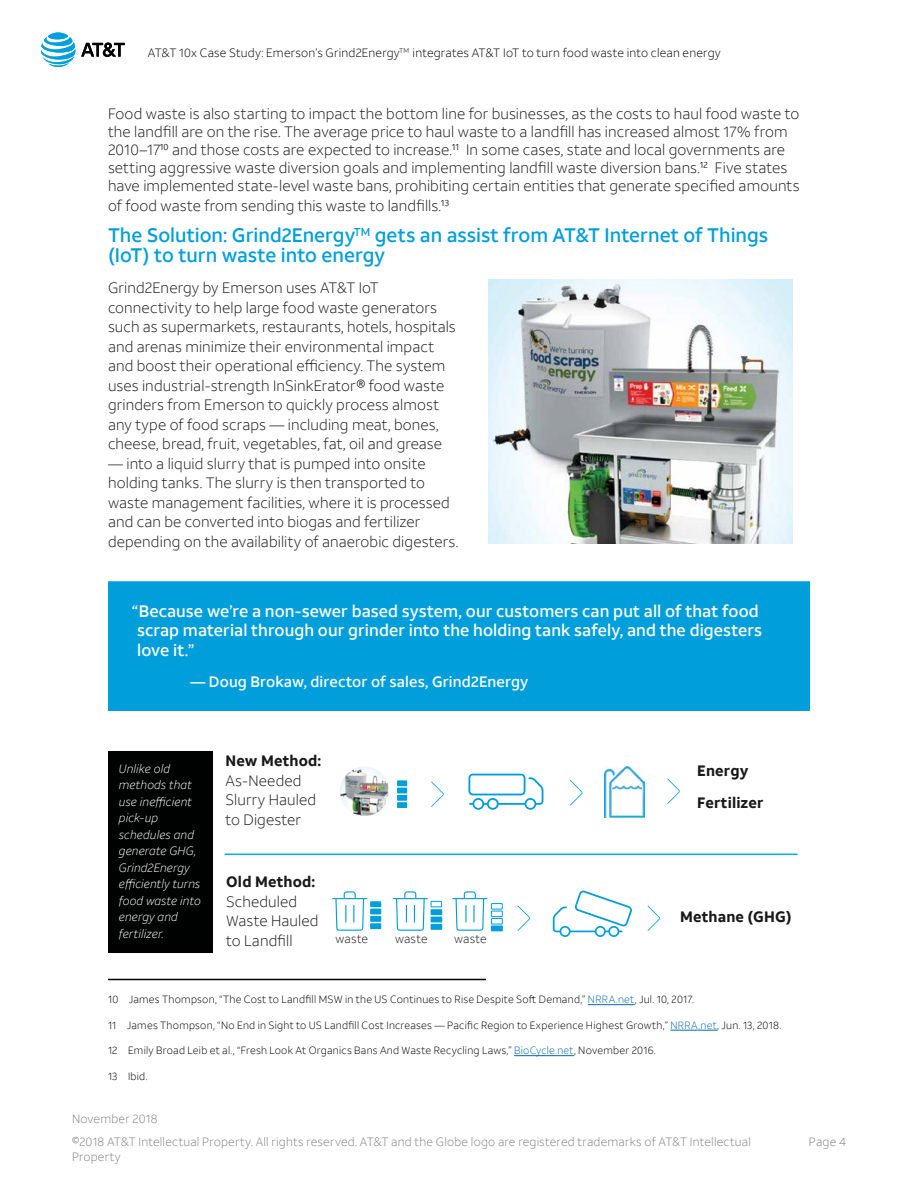
<style>
.page{position:relative;width:918px;height:1188px;background:#fff}
.page>*{position:absolute;margin:0;border:0;box-sizing:border-box;transform-origin:0 0}
.t1{font:500 19.5px/19.5px "ATT Aleck Sans";color:#009fdb}
.t2{font:500 16.5px/19.5px "ATT Aleck Sans";letter-spacing:.005em;color:#fff}
.t3{font:300 15px/19.5px "ATT Aleck Sans";letter-spacing:.01em;color:#191919}
.t4{font:700 15px/31.5px "ATT Aleck Sans";letter-spacing:.005em;color:#191919}
.t5{font:500 15px "ATT Aleck Sans";letter-spacing:.01em;color:#fff}
.t6{font:300 12px "ATT Aleck Sans";letter-spacing:.02em;color:#808080}
.t7{font:italic 300 12px/16.5px "ATT Aleck Sans";letter-spacing:.01em;color:#fff}
.t8{font:300 12px "ATT Aleck Sans";letter-spacing:.015em;color:#000}
.t9{font:300 12px "ATT Aleck Sans";letter-spacing:.01em;color:#191919}
.t10{font:300 10.5px "ATT Aleck Sans";letter-spacing:.025em;color:#000}
.s1{color:#0568ae}
</style>
<div class="page">
<hr style="left:108px;top:979px;width:378px;height:1px;background:#000">
<hr style="left:588px;top:1004px;width:47px;height:1px;background:#0568ae">
<hr style="left:670px;top:1030px;width:47px;height:1px;background:#0568ae">
<hr style="left:514px;top:1055px;width:60px;height:1px;background:#0568ae">
<div style="left:109px;top:582px;width:700px;height:128px;background:#009fdb"></div>
<div style="left:108px;top:581px;width:702px;height:130px;border:2px solid #009fdb"></div>
<svg style="left:81px;top:43px;width:44px;height:14px"></svg>
<svg style="left:41px;top:33px;width:34px;height:34px"></svg>
<div style="left:108px;top:751px;width:105px;height:201px;background:#000101"></div>
<svg style="left:468px;top:774px;width:75px;height:36px"></svg>
<svg style="left:393px;top:891px;width:35px;height:40px"></svg>
<svg style="left:452px;top:891px;width:35px;height:40px"></svg>
<svg style="left:332px;top:891px;width:35px;height:40px"></svg>
<div style="left:370px;top:901px;width:11px;height:6px;background:#009edb"></div>
<div style="left:370px;top:909px;width:11px;height:5px;background:#009edb"></div>
<div style="left:370px;top:916px;width:11px;height:6px;background:#009edb"></div>
<div style="left:370px;top:923px;width:11px;height:6px;background:#009edb"></div>
<div style="left:431px;top:901px;width:11px;height:6px;border:1px solid #00a0df"></div>
<div style="left:431px;top:909px;width:11px;height:6px;background:#009edb"></div>
<div style="left:431px;top:917px;width:11px;height:5px;background:#009edb"></div>
<div style="left:431px;top:924px;width:11px;height:6px;background:#009edb"></div>
<div style="left:491px;top:918px;width:12px;height:7px;border:1px solid #00a0df"></div>
<div style="left:491px;top:911px;width:12px;height:6px;border:1px solid #00a0df"></div>
<div style="left:491px;top:903px;width:12px;height:7px;border:1px solid #00a0df"></div>
<div style="left:491px;top:925px;width:12px;height:6px;background:#009edb"></div>
<svg style="left:553px;top:890px;width:79px;height:47px"></svg>
<svg style="left:431px;top:782px;width:13px;height:25px"></svg>
<svg style="left:570px;top:780px;width:12px;height:25px"></svg>
<svg style="left:667px;top:779px;width:13px;height:25px"></svg>
<svg style="left:518px;top:906px;width:12px;height:25px"></svg>
<svg style="left:648px;top:906px;width:12px;height:25px"></svg>
<svg style="left:340px;top:767px;width:67px;height:49px"></svg>
<hr style="left:225px;top:854px;width:573px;height:1px;background:#00aeef">
<img style="left:488px;top:279px;width:305px;height:265px">
<img style="left:604px;top:767px;width:41px;height:51px">
<p class="t8" style="left:148px;top:45px;width:574px">AT&amp;T 10x Case Study: Emerson’s Grind2Energy<sup>TM</sup> integrates AT&amp;T IoT to turn food waste into clean energy</p>
<p class="t3" style="left:108px;top:105px;width:693px;line-height:18px">Food waste is also starting to impact the bottom line for businesses, as the costs to haul food waste to the landfill are on the rise. The average price to haul waste to a landfill has increased almost 17% from 2010–17<sup>10</sup> and those costs are expected to increase.<sup>11</sup> In some cases, state and local governments are setting aggressive waste diversion goals and implementing landfill waste diversion bans.<sup>12</sup> Five states have implemented state-level waste bans, prohibiting certain entities that generate specified amounts</p>
<p class="t3" style="left:108px;top:196px;width:343px">of food waste from sending this waste to landfills.<sup>13</sup></p>
<h1 class="t1" style="left:108px;top:226px;width:662px">The Solution: Grind2Energy<sup>TM</sup> gets an assist from AT&amp;T Internet of Things (IoT) to turn waste into energy</h1>
<p class="t3" style="left:108px;top:278px;width:349px">Grind2Energy by Emerson uses AT&amp;T IoT connectivity to help large food waste generators such as supermarkets, restaurants, hotels, hospitals and arenas minimize their environmental impact and boost their operational efficiency. The system uses industrial-strength InSinkErator® food waste grinders from Emerson to quickly process almost any type of food scraps — including meat, bones, cheese, bread, fruit, vegetables, fat, oil and grease</p>
<p class="t3" style="left:108px;top:454px;width:352px">— into a liquid slurry that is pumped into onsite holding tanks. The slurry is then transported to waste management facilities, where it is processed and can be converted into biogas and fertilizer depending on the availability of anaerobic digesters.</p>
<p class="t2" style="left:137px;top:602px;width:627px;text-indent:-5px">“Because we’re a non-sewer based system, our customers can put all of that food scrap material through our grinder into the holding tank safely, and the digesters love it.”</p>
<p class="t5" style="left:190px;top:673px;width:339px">— Doug Brokaw, director of sales, Grind2Energy</p>
<p class="t7" style="left:119px;top:760px;width:83px">Unlike old methods that use inefficient pick-up schedules and generate GHG,<br>Grind2Energy efficiently turns food waste into energy and fertilizer.</p>
<p class="t4" style="left:226px;top:745px;width:97px">New Method:</p>
<p class="t3" style="left:226px;top:771px;width:92px">As-Needed<br>Slurry Hauled to Digester</p>
<p class="t4" style="left:226px;top:866px;width:91px">Old Method:</p>
<p class="t3" style="left:226px;top:892px;width:94px">Scheduled<br>Waste Hauled to Landfill</p>
<p class="t9" style="left:335px;top:932px;width:34px">waste</p>
<p class="t9" style="left:395px;top:932px;width:34px">waste</p>
<p class="t9" style="left:454px;top:932px;width:34px">waste</p>
<p class="t4" style="left:697px;top:756px;width:68px">Energy<br>Fertilizer</p>
<p class="t4" style="left:680px;top:901px;width:113px">Methane (GHG)</p>
<p class="t10" style="left:108px;top:993px;width:587px">10 James Thompson, “The Cost to Landfill MSW in the US Continues to Rise Despite Soft Demand,” <span class="s1">NRRA.net</span>, Jul. 10, 2017.</p>
<p class="t10" style="left:108px;top:1019px;width:675px">11 James Thompson, “No End in Sight to US Landfill Cost Increases — Pacific Region to Experience Highest Growth,” <span class="s1">NRRA.net</span>, Jun. 13, 2018.</p>
<p class="t10" style="left:108px;top:1044px;width:549px">12 Emily Broad Leib et al., “Fresh Look At Organics Bans And Waste Recycling Laws,” <span class="s1">BioCycle.net</span>, November 2016.</p>
<p class="t10" style="left:108px;top:1070px;width:41px">13 Ibid.</p>
<p class="t6" style="left:72px;top:1112px;width:87px">November 2018</p>
<p class="t6" style="left:72px;top:1135px;width:680px">©2018 AT&amp;T Intellectual Property. All rights reserved. AT&amp;T and the Globe logo are registered trademarks of AT&amp;T Intellectual</p>
<p class="t6" style="left:809px;top:1135px;width:39px">Page 4</p>
<p class="t6" style="left:72px;top:1149px;width:50px">Property</p>
</div>
